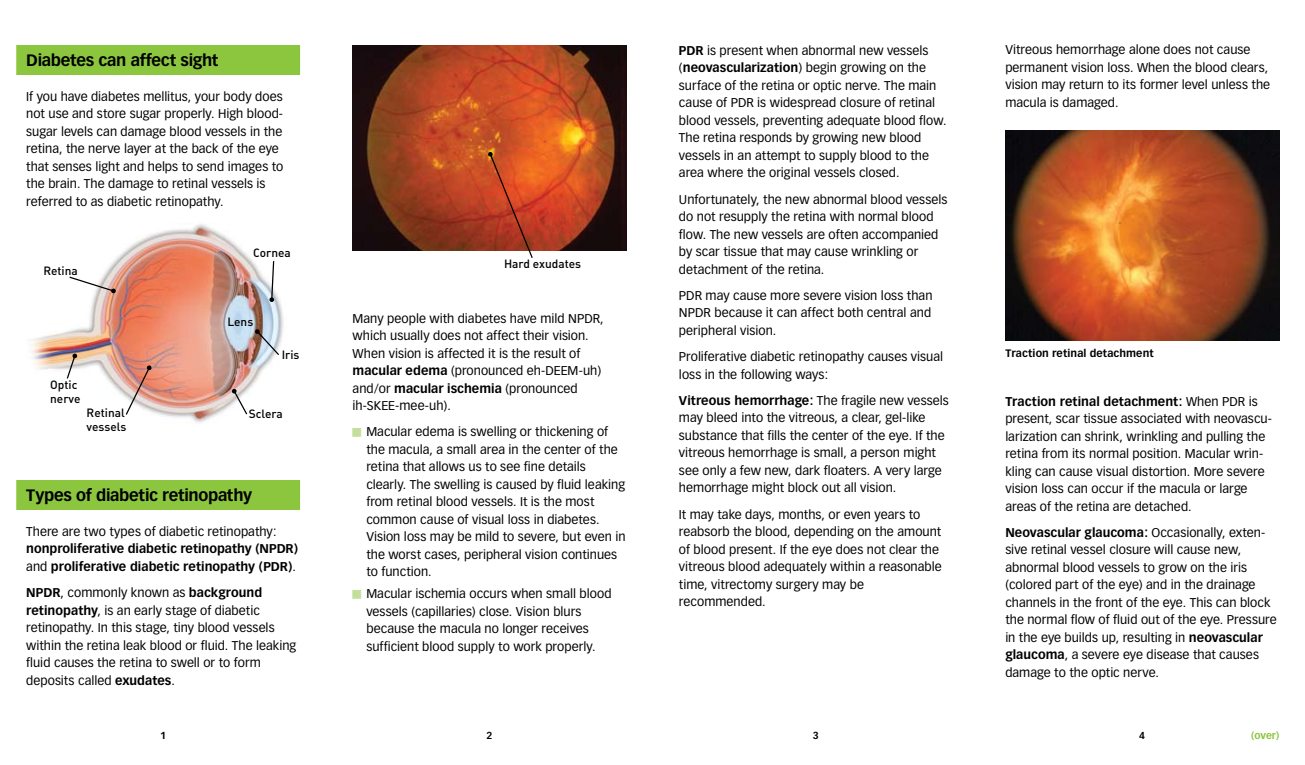
<style>
.page{position:relative;width:1305px;height:765px;background:#fff}
.page>*{position:absolute;margin:0;border:0;box-sizing:border-box;transform-origin:0 0}
.t1{font:700 16.25px "Vectora LH";letter-spacing:-.02em;color:#000}
.t2{font:12.5px/17.5px "Vectora LH";color:#000}
.t3{font:700 12.5px/17.5px "Vectora LH";color:#000}
.t4{font:11.88px/13.8px "DIN Medium Alternate";color:#000}
.t5{font:700 10.62px "Vectora LH";letter-spacing:.01em;color:#000}
.t6{font:700 10px "Vectora LH";color:#8cc63f}
.t7{font:700 10px "Vectora LH";color:#000}
.s1{font-weight:400}
.s2{font-weight:700}
</style>
<div class="page">
<div style="left:16px;top:45px;width:284px;height:30px;background:#8cc63f"></div>
<img style="left:31px;top:224px;width:253px;height:200px">
<svg style="left:269px;top:260px;width:6px;height:42px"></svg>
<svg style="left:68px;top:276px;width:48px;height:18px"></svg>
<svg style="left:231px;top:389px;width:17px;height:27px"></svg>
<svg style="left:125px;top:365px;width:27px;height:51px"></svg>
<svg style="left:66px;top:353px;width:11px;height:27px"></svg>
<svg style="left:255px;top:329px;width:25px;height:27px"></svg>
<div style="left:16px;top:480px;width:284px;height:30px;background:#8cc63f"></div>
<img style="left:352px;top:45px;width:274px;height:206px">
<svg style="left:488px;top:152px;width:46px;height:106px;background:#c45130"></svg>
<img style="left:1005px;top:131px;width:274px;height:210px">
<h1 class="t1" style="left:26px;top:50px;width:194px">Diabetes can affect sight</h1>
<p class="t2" style="left:26px;top:88px;width:259px">If you have diabetes mellitus, your body does not use and store sugar properly. High blood&shy;sugar levels can damage blood vessels in the retina, the nerve layer at the back of the eye that senses light and helps to send images to the brain. The damage to retinal vessels is referred to as diabetic retinopathy.</p>
<p class="t4" style="left:43px;top:263px;width:36px">Retina</p>
<p class="t4" style="left:50px;top:378px;width:32px">Optic nerve</p>
<p class="t4" style="left:87px;top:406px;width:41px">Retinal vessels</p>
<p class="t4" style="left:253px;top:245px;width:39px">Cornea</p>
<p class="t4" style="left:227px;top:314px;width:27px">Lens</p>
<p class="t4" style="left:282px;top:348px;width:19px">Iris</p>
<p class="t4" style="left:249px;top:407px;width:35px">Sclera</p>
<h1 class="t1" style="left:26px;top:485px;width:227px">Types of diabetic retinopathy</h1>
<p class="t2" style="left:26px;top:523px;width:252px">There are two types of diabetic retinopathy:</p>
<p class="t3" style="left:26px;top:540px;width:273px">nonproliferative diabetic retinopathy (NPDR) <span class="s1">and</span> proliferative diabetic retinopathy (PDR)<span class="s1">.</span></p>
<p class="t2" style="left:26px;top:584px;width:271px"><span class="s2">NPDR</span>, commonly known as <span class="s2">background retinopathy</span>, is an early stage of diabetic retinopathy. In this stage, tiny blood vessels within the retina leak blood or fluid. The leaking fluid causes the retina to swell or to form deposits called <span class="s2">exudates</span>.</p>
<p class="t4" style="left:504px;top:256px;width:79px">Hard exudates</p>
<p class="t2" style="left:352px;top:309px;width:253px">Many people with diabetes have mild NPDR, which usually does not affect their vision.<br>When vision is affected it is the result of <span class="s2">macular edema</span> (pronounced eh-DEEM-uh) and/or <span class="s2">macular ischemia</span> (pronounced ih-SKEE-mee-uh).</p>
<p class="t2" style="left:366px;top:423px;width:261px">Macular edema is swelling or thickening of the macula, a small area in the center of the retina that allows us to see fine details clearly. The swelling is caused by fluid leaking from retinal blood vessels. It is the most common cause of visual loss in diabetes.<br>Vision loss may be mild to severe, but even in the worst cases, peripheral vision continues to function.</p>
<p class="t2" style="left:366px;top:585px;width:247px">Macular ischemia occurs when small blood vessels (capillaries) close. Vision blurs because the macula no longer receives sufficient blood supply to work properly.</p>
<p class="t2" style="left:679px;top:42px;width:269px"><span class="s2">PDR</span> is present when abnormal new vessels (<span class="s2">neovascularization</span>) begin growing on the surface of the retina or optic nerve. The main cause of PDR is widespread closure of retinal blood vessels, preventing adequate blood flow.<br>The retina responds by growing new blood vessels in an attempt to supply blood to the area where the original vessels closed.</p>
<p class="t2" style="left:679px;top:191px;width:270px">Unfortunately, the new abnormal blood vessels do not resupply the retina with normal blood flow. The new vessels are often accompanied by scar tissue that may cause wrinkling or detachment of the retina.</p>
<p class="t2" style="left:679px;top:287px;width:255px;text-align:justify">PDR may cause more severe vision loss than NPDR because it can affect both central and peripheral vision.</p>
<p class="t2" style="left:679px;top:348px;width:266px">Proliferative diabetic retinopathy causes visual loss in the following ways:</p>
<p class="t2" style="left:679px;top:392px;width:271px"><span class="s2">Vitreous hemorrhage:</span> The fragile new vessels may bleed into the vitreous, a clear, gel-like substance that fills the center of the eye. If the vitreous hemorrhage is small, a person might see only a few new, dark floaters. A very large hemorrhage might block out all vision.</p>
<p class="t2" style="left:679px;top:506px;width:264px">It may take days, months, or even years to reabsorb the blood, depending on the amount of blood present. If the eye does not clear the vitreous blood adequately within a reasonable time, vitrectomy surgery may be recommended.</p>
<p class="t2" style="left:1005px;top:41px;width:266px">Vitreous hemorrhage alone does not cause permanent vision loss. When the blood clears, vision may return to its former level unless the macula is damaged.</p>
<p class="t5" style="left:1005px;top:346px;width:150px">Traction retinal detachment</p>
<p class="t2" style="left:1005px;top:392px;width:268px"><span class="s2">Traction retinal detachment:</span> When PDR is present, scar tissue associated with neovascu&shy;larization can shrink, wrinkling and pulling the retina from its normal position. Macular wrin&shy;kling can cause visual distortion. More severe vision loss can occur if the macula or large areas of the retina are detached.</p>
<p class="t2" style="left:1005px;top:524px;width:273px"><span class="s2">Neovascular glaucoma:</span> Occasionally, exten&shy;sive retinal vessel closure will cause new, abnormal blood vessels to grow on the iris (colored part of the eye) and in the drainage channels in the front of the eye. This can block the normal flow of fluid out of the eye. Pressure in the eye builds up, resulting in <span class="s2">neovascular glaucoma</span>, a severe eye disease that causes damage to the optic nerve.</p>
<p class="t7" style="left:160px;top:729px;width:7px">1</p>
<p class="t7" style="left:486px;top:729px;width:7px">2</p>
<p class="t7" style="left:813px;top:729px;width:7px">3</p>
<p class="t7" style="left:1139px;top:729px;width:7px">4</p>
<p class="t6" style="left:1251px;top:729px;width:29px">(over)</p>
</div>
